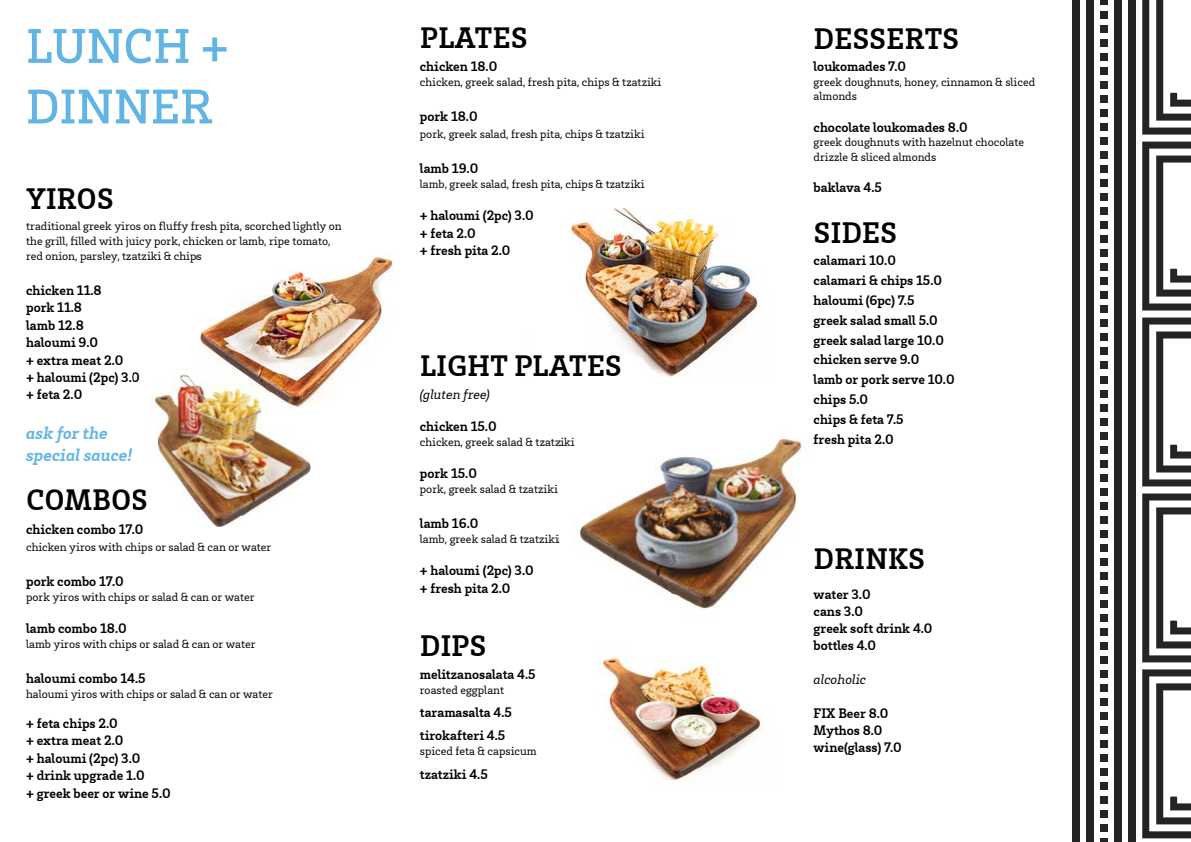
<style>
.page{position:relative;width:1191px;height:842px;background:#fff}
.page>*{position:absolute;margin:0;border:0;box-sizing:border-box;transform-origin:0 0}
.t1{font:500 50px/60.5px "Brix Slab";color:#61b4e4}
.t2{font:700 30.1px "Brix Slab";letter-spacing:.015em;color:#000}
.t3{font:700 30px "Brix Slab";letter-spacing:.015em;color:#000}
.t4{font:italic 700 18.1px/22.2px "Brix Slab";color:#61b4e4}
.t5{font:700 14.1px/17.4px "Brix Slab";color:#000}
.t6{font:italic 14.1px "Brix Slab";color:#000}
.t7{font:700 14px/19.8px "Brix Slab";color:#000}
.t8{font:italic 14px "Brix Slab";color:#000}
.t9{font:12px/15px "Brix Slab";color:#000}
.s1{font-size:14.1px}
</style>
<div class="page">
<div style="left:1086px;top:0;width:7px;height:842px;background:#242422"></div>
<svg style="left:1142px;top:669px;width:49px;height:169px"></svg>
<svg style="left:1142px;top:493px;width:49px;height:169px"></svg>
<svg style="left:1142px;top:318px;width:49px;height:168px"></svg>
<svg style="left:1142px;top:142px;width:49px;height:168px"></svg>
<svg style="left:1142px;top:0;width:49px;height:135px"></svg>
<div style="left:1128px;top:0;width:7px;height:842px;background:#242422"></div>
<div style="left:1114px;top:0;width:7px;height:842px;background:#242422"></div>
<svg style="left:1100px;top:839px;width:7px;height:3px"></svg>
<div style="left:1100px;top:825px;width:7px;height:7px;background:#242422"></div>
<div style="left:1100px;top:811px;width:7px;height:7px;background:#242422"></div>
<div style="left:1100px;top:797px;width:7px;height:7px;background:#242422"></div>
<div style="left:1100px;top:783px;width:7px;height:7px;background:#242422"></div>
<div style="left:1100px;top:769px;width:7px;height:7px;background:#242422"></div>
<div style="left:1100px;top:755px;width:7px;height:7px;background:#242422"></div>
<div style="left:1100px;top:741px;width:7px;height:7px;background:#242422"></div>
<div style="left:1100px;top:727px;width:7px;height:7px;background:#242422"></div>
<div style="left:1100px;top:713px;width:7px;height:7px;background:#242422"></div>
<div style="left:1100px;top:699px;width:7px;height:7px;background:#242422"></div>
<div style="left:1100px;top:685px;width:7px;height:7px;background:#242422"></div>
<div style="left:1100px;top:671px;width:7px;height:7px;background:#242422"></div>
<div style="left:1100px;top:656px;width:7px;height:8px;background:#242422"></div>
<div style="left:1100px;top:642px;width:7px;height:7px;background:#242422"></div>
<div style="left:1100px;top:628px;width:7px;height:7px;background:#242422"></div>
<div style="left:1100px;top:614px;width:7px;height:7px;background:#242422"></div>
<div style="left:1100px;top:600px;width:7px;height:7px;background:#242422"></div>
<div style="left:1100px;top:586px;width:7px;height:7px;background:#242422"></div>
<div style="left:1100px;top:572px;width:7px;height:7px;background:#242422"></div>
<div style="left:1100px;top:558px;width:7px;height:7px;background:#242422"></div>
<div style="left:1100px;top:544px;width:7px;height:7px;background:#242422"></div>
<div style="left:1100px;top:530px;width:7px;height:7px;background:#242422"></div>
<div style="left:1100px;top:516px;width:7px;height:7px;background:#242422"></div>
<div style="left:1100px;top:502px;width:7px;height:7px;background:#242422"></div>
<div style="left:1100px;top:488px;width:7px;height:7px;background:#242422"></div>
<div style="left:1100px;top:474px;width:7px;height:7px;background:#242422"></div>
<div style="left:1100px;top:460px;width:7px;height:7px;background:#242422"></div>
<div style="left:1100px;top:446px;width:7px;height:7px;background:#242422"></div>
<div style="left:1100px;top:432px;width:7px;height:7px;background:#242422"></div>
<div style="left:1100px;top:418px;width:7px;height:7px;background:#242422"></div>
<div style="left:1100px;top:404px;width:7px;height:7px;background:#242422"></div>
<div style="left:1100px;top:390px;width:7px;height:7px;background:#242422"></div>
<div style="left:1100px;top:376px;width:7px;height:7px;background:#242422"></div>
<div style="left:1100px;top:362px;width:7px;height:7px;background:#242422"></div>
<div style="left:1100px;top:348px;width:7px;height:7px;background:#242422"></div>
<div style="left:1100px;top:334px;width:7px;height:7px;background:#242422"></div>
<div style="left:1100px;top:320px;width:7px;height:7px;background:#242422"></div>
<div style="left:1100px;top:306px;width:7px;height:7px;background:#242422"></div>
<div style="left:1100px;top:292px;width:7px;height:7px;background:#242422"></div>
<div style="left:1100px;top:278px;width:7px;height:7px;background:#242422"></div>
<div style="left:1100px;top:264px;width:7px;height:7px;background:#242422"></div>
<div style="left:1100px;top:250px;width:7px;height:7px;background:#242422"></div>
<div style="left:1100px;top:236px;width:7px;height:7px;background:#242422"></div>
<div style="left:1100px;top:222px;width:7px;height:7px;background:#242422"></div>
<div style="left:1100px;top:208px;width:7px;height:7px;background:#242422"></div>
<div style="left:1100px;top:194px;width:7px;height:7px;background:#242422"></div>
<div style="left:1100px;top:180px;width:7px;height:7px;background:#242422"></div>
<div style="left:1100px;top:166px;width:7px;height:7px;background:#242422"></div>
<div style="left:1100px;top:152px;width:7px;height:7px;background:#242422"></div>
<div style="left:1100px;top:137px;width:7px;height:7px;background:#242422"></div>
<div style="left:1100px;top:123px;width:7px;height:7px;background:#242422"></div>
<div style="left:1100px;top:109px;width:7px;height:7px;background:#242422"></div>
<div style="left:1100px;top:95px;width:7px;height:7px;background:#242422"></div>
<div style="left:1100px;top:81px;width:7px;height:7px;background:#242422"></div>
<div style="left:1100px;top:67px;width:7px;height:7px;background:#242422"></div>
<div style="left:1100px;top:53px;width:7px;height:7px;background:#242422"></div>
<div style="left:1100px;top:39px;width:7px;height:7px;background:#242422"></div>
<div style="left:1100px;top:25px;width:7px;height:7px;background:#242422"></div>
<div style="left:1100px;top:11px;width:7px;height:7px;background:#242422"></div>
<svg style="left:1100px;top:0;width:7px;height:4px"></svg>
<div style="left:1072px;top:0;width:7px;height:842px;background:#242422"></div>
<img style="left:570px;top:208px;width:191px;height:175px">
<img style="left:150px;top:373px;width:161px;height:153px">
<img style="left:198px;top:253px;width:196px;height:156px">
<img style="left:575px;top:438px;width:235px;height:171px">
<img style="left:602px;top:656px;width:163px;height:126px">
<h1 class="t1" style="left:26px;top:14px;width:204px">LUNCH +<br>DINNER</h1>
<h2 class="t2" style="left:26px;top:180px;width:89px">YIROS</h2>
<p class="t9" style="left:26px;top:218px;width:317px">traditional greek yiros on fluffy fresh pita, scorched lightly on the grill, filled with juicy pork, chicken or lamb, ripe tomato, red onion, parsley, tzatziki &amp; chips</p>
<p class="t5" style="left:26px;top:281px;width:116px">chicken 11.8<br>pork 11.8<br>lamb 12.8<br>haloumi 9.0<br>+ extra meat 2.0<br>+ haloumi (2pc) 3.0 + feta 2.0</p>
<h3 class="t4" style="left:26px;top:421px;width:108px">ask for the special sauce!</h3>
<h3 class="t3" style="left:26px;top:481px;width:123px">COMBOS</h3>
<p class="t5" style="left:26px;top:519px;width:119px">chicken combo 17.0</p>
<p class="t9" style="left:26px;top:539px;width:247px">chicken yiros with chips or salad &amp; can or water</p>
<p class="t5" style="left:26px;top:572px;width:99px">pork combo 17.0</p>
<p class="t9" style="left:26px;top:589px;width:230px">pork yiros with chips or salad &amp; can or water</p>
<p class="t5" style="left:26px;top:619px;width:102px">lamb combo 18.0</p>
<p class="t9" style="left:26px;top:636px;width:231px">lamb yiros with chips or salad &amp; can or water</p>
<p class="t5" style="left:26px;top:669px;width:121px">haloumi combo 14.5</p>
<p class="t9" style="left:26px;top:686px;width:248px">haloumi yiros with chips or salad &amp; can or water</p>
<p class="t5" style="left:26px;top:714px;width:146px">+ feta chips 2.0<br>+ extra meat 2.0<br>+ haloumi (2pc) 3.0<br>+ drink upgrade 1.0<br>+ greek beer or wine 5.0</p>
<h3 class="t3" style="left:420px;top:19px;width:109px">PLATES</h3>
<p class="t5" style="left:420px;top:57px;width:79px">chicken 18.0</p>
<p class="t9" style="left:420px;top:74px;width:243px">chicken, greek salad, fresh pita, chips &amp; tzatziki</p>
<p class="t5" style="left:420px;top:107px;width:59px">pork 18.0</p>
<p class="t9" style="left:420px;top:126px;width:226px">pork, greek salad, fresh pita, chips &amp; tzatziki</p>
<p class="t5" style="left:420px;top:159px;width:60px">lamb 19.0</p>
<p class="t9" style="left:420px;top:176px;width:226px">lamb, greek salad, fresh pita, chips &amp; tzatziki</p>
<p class="t7" style="left:420px;top:206px;width:115px;line-height:17.5px">+ haloumi (2pc) 3.0 + feta 2.0<br>+ fresh pita 2.0</p>
<h3 class="t3" style="left:420px;top:346px;width:203px">LIGHT PLATES</h3>
<p class="t8" style="left:420px;top:385px;width:72px">(gluten free)</p>
<p class="t5" style="left:420px;top:417px;width:78px">chicken 15.0</p>
<p class="t9" style="left:420px;top:434px;width:156px">chicken, greek salad &amp; tzatziki</p>
<p class="t5" style="left:420px;top:464px;width:59px">pork 15.0</p>
<p class="t9" style="left:420px;top:481px;width:140px">pork, greek salad &amp; tzatziki</p>
<p class="t5" style="left:420px;top:514px;width:60px">lamb 16.0</p>
<p class="t9" style="left:420px;top:531px;width:141px">lamb, greek salad &amp; tzatziki</p>
<p class="t7" style="left:420px;top:561px;width:115px;line-height:17.5px">+ haloumi (2pc) 3.0 + fresh pita 2.0</p>
<h2 class="t2" style="left:420px;top:626px;width:68px">DIPS</h2>
<p class="t7" style="left:420px;top:664px;width:117px">melitzanosalata 4.5</p>
<p class="t9" style="left:420px;top:682px;width:86px">roasted eggplant</p>
<p class="t7" style="left:420px;top:700px;width:94px;line-height:23.1px">taramasalta 4.5 tirokafteri 4.5</p>
<p class="t9" style="left:420px;top:743px;width:118px">spiced feta &amp; capsicum</p>
<p class="t7" style="left:420px;top:763px;width:69px">tzatziki 4.5</p>
<h2 class="t2" style="left:814px;top:19px;width:147px">DESSERTS</h2>
<p class="t7" style="left:813px;top:56px;width:94px">loukomades 7.0</p>
<p class="t9" style="left:813px;top:74px;width:223px;line-height:14.5px">greek doughnuts, honey, cinnamon &amp; sliced almonds</p>
<p class="t7" style="left:813px;top:116px;width:155px">chocolate loukomades 8.0</p>
<p class="t9" style="left:813px;top:134px;width:212px;line-height:14.5px">greek doughnuts with hazelnut chocolate drizzle &amp; sliced almonds</p>
<p class="t7" style="left:813px;top:177px;width:70px">baklava 4.5</p>
<h2 class="t2" style="left:814px;top:213px;width:85px">SIDES</h2>
<p class="t7" style="left:813px;top:250px;width:142px">calamari 10.0<br>calamari &amp; chips 15.0 haloumi (6pc) 7.5<br>greek salad small 5.0 greek salad large 10.0 chicken serve 9.0<br>lamb or pork serve 10.0 chips 5.0<br>chips &amp; feta 7.5<br>fresh pita 2.0</p>
<h3 class="t3" style="left:814px;top:539px;width:113px">DRINKS</h3>
<p class="t7" style="left:813px;top:585px;width:120px;line-height:17px"><span class="s1">w</span>ater 3.0<br>cans 3.0<br>greek soft drink 4.0 bottles 4.0</p>
<p class="t6" style="left:813px;top:670px;width:54px">alcoholic</p>
<p class="t7" style="left:813px;top:704px;width:90px;line-height:17px">FIX Beer 8.0<br>Mythos 8.0 wine(glass) 7.0</p>
</div>
